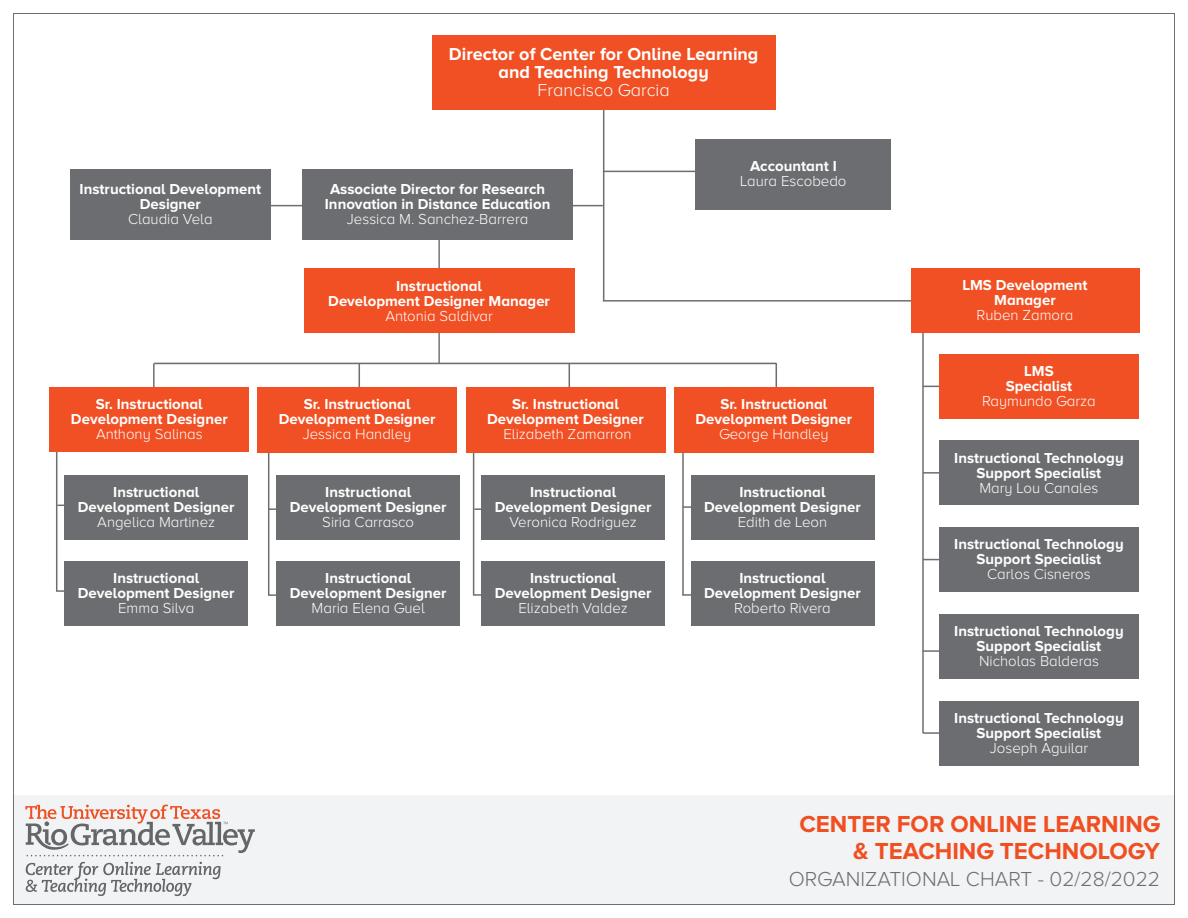
<style>
.page{position:relative;width:1188px;height:918px;background:#fff}
.page>*{position:absolute;margin:0;border:0;box-sizing:border-box;transform-origin:0 0}
.t1{font:700 24px/27px "Proxima Nova A";color:#f04f22;text-align:right}
.t2{font:300 21px "Proxima Nova A";color:#6c6d70}
.t3{font:700 18px/18px "Proxima Nova A";color:#fff;text-align:center}
.t4{font:300 18px "Proxima Nova A";color:#fff}
.t5{font:700 15px/15px "Proxima Nova A";color:#fff;text-align:center}
.t6{font:300 15px "Proxima Nova A";color:#fff}
</style>
<div class="page">
<div style="left:13px;top:795px;width:1162px;height:109px;background:#f2f3f4"></div>
<svg style="left:26px;top:862px;width:195px;height:34px"></svg>
<svg style="left:25px;top:805px;width:230px;height:51px"></svg>
<hr style="left:438px;top:212px;width:2px;height:151px;background:#6d6e71">
<hr style="left:473px;top:423px;width:1px;height:172px;background:#6d6e71">
<hr style="left:268px;top:424px;width:1px;height:171px;background:#6d6e71">
<hr style="left:56px;top:420px;width:1px;height:171px;background:#6d6e71">
<hr style="left:682px;top:424px;width:2px;height:171px;background:#6d6e71">
<hr style="left:922px;top:321px;width:2px;height:412px;background:#6d6e71">
<hr style="left:923px;top:386px;width:55px;height:1px;background:#6d6e71">
<hr style="left:603px;top:104px;width:1px;height:197px;background:#6d6e71">
<hr style="left:243px;top:205px;width:360px;height:1px;background:#6d6e71">
<div style="left:302px;top:170px;width:271px;height:70px;background:#6c6d70"></div>
<div style="left:70px;top:170px;width:201px;height:70px;background:#6c6d70"></div>
<hr style="left:603px;top:171px;width:115px;height:1px;background:#6d6e71">
<div style="left:696px;top:139px;width:195px;height:70px;background:#6c6d70"></div>
<hr style="left:154px;top:363px;width:622px;height:1px;background:#6d6e71">
<hr style="left:153px;top:363px;width:2px;height:28px;background:#6d6e71">
<div style="left:432px;top:35px;width:344px;height:75px;background:#f05024"></div>
<svg style="left:359px;top:364px;width:1px;height:23px"></svg>
<svg style="left:569px;top:364px;width:1px;height:23px"></svg>
<svg style="left:776px;top:363px;width:1px;height:24px"></svg>
<div style="left:466px;top:387px;width:199px;height:65px;background:#f05024"></div>
<div style="left:257px;top:387px;width:200px;height:65px;background:#f05024"></div>
<hr style="left:603px;top:300px;width:315px;height:2px;background:#6d6e71">
<div style="left:304px;top:268px;width:270px;height:65px;background:#f05024"></div>
<div style="left:49px;top:387px;width:200px;height:65px;background:#f05024"></div>
<div style="left:939px;top:354px;width:200px;height:65px;background:#f05024"></div>
<div style="left:674px;top:387px;width:200px;height:65px;background:#f05024"></div>
<div style="left:911px;top:268px;width:228px;height:65px;background:#f05024"></div>
<hr style="left:923px;top:472px;width:55px;height:2px;background:#6d6e71">
<hr style="left:923px;top:559px;width:55px;height:1px;background:#6d6e71">
<hr style="left:923px;top:650px;width:55px;height:2px;background:#6d6e71">
<hr style="left:923px;top:732px;width:55px;height:2px;background:#6d6e71">
<div style="left:939px;top:440px;width:200px;height:65px;background:#6c6d70"></div>
<div style="left:939px;top:527px;width:200px;height:65px;background:#6c6d70"></div>
<div style="left:939px;top:614px;width:200px;height:65px;background:#6c6d70"></div>
<div style="left:939px;top:701px;width:200px;height:64px;background:#6c6d70"></div>
<hr style="left:683px;top:506px;width:55px;height:2px;background:#6d6e71">
<hr style="left:682px;top:594px;width:56px;height:2px;background:#6d6e71">
<div style="left:691px;top:475px;width:183px;height:64px;background:#6c6d70"></div>
<div style="left:691px;top:561px;width:183px;height:64px;background:#6c6d70"></div>
<hr style="left:474px;top:508px;width:55px;height:2px;background:#6d6e71">
<hr style="left:473px;top:594px;width:56px;height:2px;background:#6d6e71">
<div style="left:481px;top:475px;width:184px;height:64px;background:#6c6d70"></div>
<div style="left:481px;top:561px;width:184px;height:64px;background:#6c6d70"></div>
<hr style="left:269px;top:508px;width:55px;height:2px;background:#6d6e71">
<hr style="left:268px;top:594px;width:56px;height:2px;background:#6d6e71">
<div style="left:276px;top:475px;width:184px;height:64px;background:#6c6d70"></div>
<div style="left:276px;top:561px;width:184px;height:64px;background:#6c6d70"></div>
<hr style="left:57px;top:505px;width:55px;height:1px;background:#6d6e71">
<hr style="left:56px;top:590px;width:56px;height:2px;background:#6d6e71">
<div style="left:64px;top:475px;width:184px;height:64px;background:#6c6d70"></div>
<div style="left:64px;top:561px;width:184px;height:64px;background:#6c6d70"></div>
<p class="t3" style="left:449px;top:45px;width:311px">Director of Center for Online Learning and Teaching Technology</p>
<p class="t4" style="left:538px;top:80px;width:134px">Francisco Garcia</p>
<p class="t5" style="left:80px;top:182px;width:183px">Instructional Development<br>Designer</p>
<p class="t6" style="left:128px;top:211px;width:86px">Claudia Vela</p>
<p class="t5" style="left:325px;top:182px;width:227px">Associate Director for Research<br>Innovation in Distance Education</p>
<p class="t6" style="left:347px;top:211px;width:183px">Jessica M. Sanchez-Barrera</p>
<p class="t5" style="left:328px;top:278px;width:223px">Instructional<br>Development Designer Manager</p>
<p class="t6" style="left:385px;top:307px;width:109px">Antonia Saldivar</p>
<p class="t5" style="left:71px;top:396px;width:158px">Sr. Instructional<br>Development Designer</p>
<p class="t6" style="left:96px;top:425px;width:108px">Anthony Salinas</p>
<p class="t5" style="left:78px;top:484px;width:158px">Instructional<br>Development Designer</p>
<p class="t6" style="left:97px;top:514px;width:119px">Angelica Martinez</p>
<p class="t5" style="left:78px;top:570px;width:158px">Instructional<br>Development Designer</p>
<p class="t6" style="left:118px;top:600px;width:78px">Emma Silva</p>
<p class="t5" style="left:279px;top:397px;width:158px">Sr. Instructional<br>Development Designer</p>
<p class="t6" style="left:303px;top:426px;width:110px">Jessica Handley</p>
<p class="t5" style="left:290px;top:484px;width:158px">Instructional<br>Development Designer</p>
<p class="t6" style="left:322px;top:514px;width:93px">Siria Carrasco</p>
<p class="t5" style="left:290px;top:570px;width:158px">Instructional<br>Development Designer</p>
<p class="t6" style="left:312px;top:600px;width:115px">Maria Elena Guel</p>
<p class="t5" style="left:487px;top:397px;width:158px">Sr. Instructional<br>Development Designer</p>
<p class="t6" style="left:503px;top:426px;width:130px">Elizabeth Zamarron</p>
<p class="t5" style="left:495px;top:484px;width:158px">Instructional<br>Development Designer</p>
<p class="t6" style="left:509px;top:514px;width:129px">Veronica Rodriguez</p>
<p class="t5" style="left:495px;top:570px;width:158px">Instructional<br>Development Designer</p>
<p class="t6" style="left:518px;top:600px;width:111px">Elizabeth Valdez</p>
<p class="t5" style="left:750px;top:159px;width:88px">Accountant I</p>
<p class="t6" style="left:740px;top:173px;width:108px">Laura Escobedo</p>
<p class="t5" style="left:962px;top:277px;width:127px">LMS Development<br>Manager</p>
<p class="t6" style="left:976px;top:307px;width:99px">Ruben Zamora</p>
<p class="t5" style="left:1006px;top:363px;width:68px">LMS<br>Specialist</p>
<p class="t5" style="left:721px;top:397px;width:108px">Sr. Instructional</p>
<p class="t6" style="left:982px;top:393px;width:115px">Raymundo Garza</p>
<p class="t5" style="left:696px;top:412px;width:158px">Development Designer</p>
<p class="t6" style="left:719px;top:426px;width:111px">George Handley</p>
<p class="t5" style="left:704px;top:484px;width:158px">Instructional<br>Development Designer</p>
<p class="t6" style="left:738px;top:514px;width:91px">Edith de Leon</p>
<p class="t5" style="left:704px;top:570px;width:158px">Instructional<br>Development Designer</p>
<p class="t6" style="left:734px;top:600px;width:98px">Roberto Rivera</p>
<p class="t5" style="left:954px;top:450px;width:171px">Instructional Technology<br>Support Specialist</p>
<p class="t6" style="left:979px;top:479px;width:121px">Mary Lou Canales</p>
<p class="t5" style="left:954px;top:537px;width:171px">Instructional Technology<br>Support Specialist</p>
<p class="t6" style="left:987px;top:566px;width:105px">Carlos Cisneros</p>
<p class="t5" style="left:954px;top:623px;width:171px">Instructional Technology<br>Support Specialist</p>
<p class="t6" style="left:979px;top:653px;width:121px">Nicholas Balderas</p>
<p class="t5" style="left:954px;top:710px;width:171px">Instructional Technology<br>Support Specialist</p>
<p class="t6" style="left:990px;top:740px;width:100px">Joseph Aguilar</p>
<h1 class="t1" style="left:799px;top:810px;width:362px">CENTER FOR ONLINE LEARNING &amp; TEACHING TECHNOLOGY</h1>
<h2 class="t2" style="left:789px;top:867px;width:373px">ORGANIZATIONAL CHART - 02/28/2022</h2>
</div>
